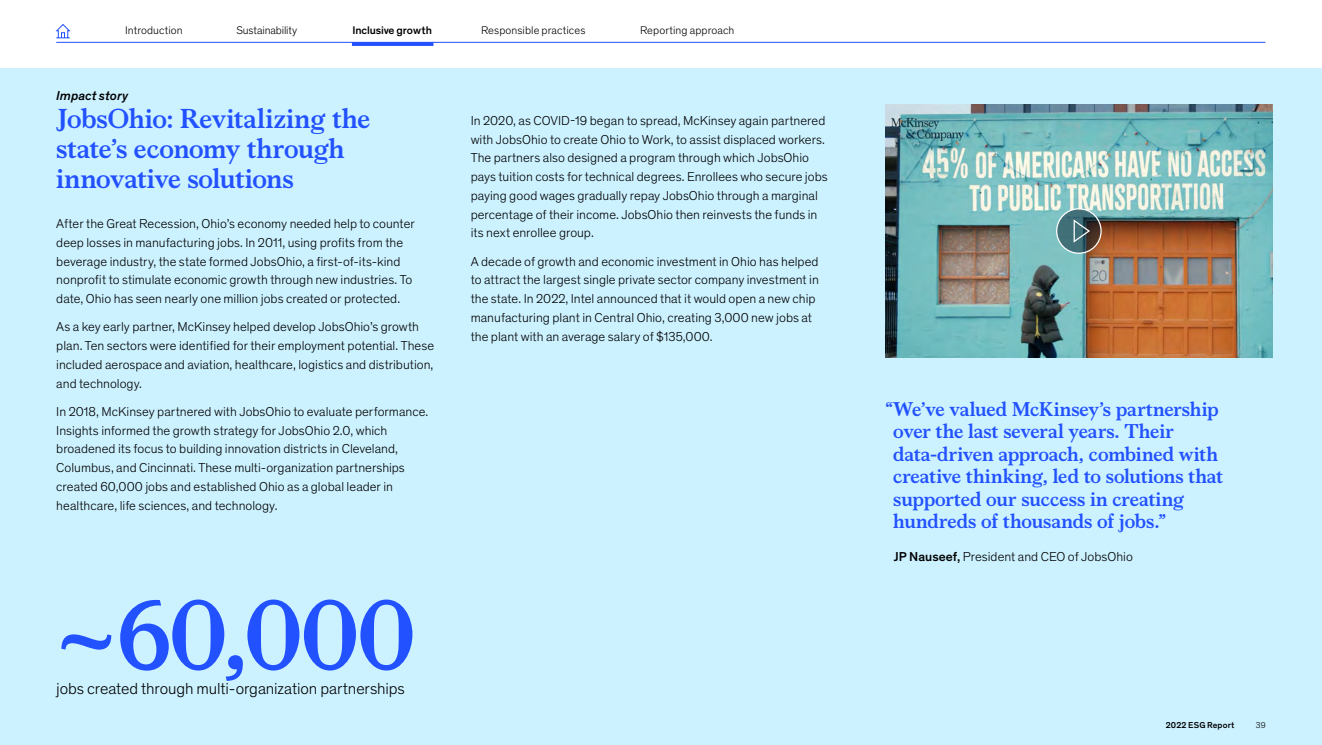
<style>
.page{position:relative;width:1322px;height:745px;background:#fff}
.page>*{position:absolute;margin:0;border:0;box-sizing:border-box;transform-origin:0 0}
.Formula{font:700 98.75px "Bower";color:#2251ff}
.t1{font:700 27.5px/30px "Bower";letter-spacing:-.015em;color:#2251ff}
.t2{font:700 20px/22.5px "Bower";letter-spacing:-.005em;color:#2251ff}
.t3{font:300 16.25px "Mc Kinsey Sans";letter-spacing:-.005em;color:#000}
.t4{font:300 13.12px/18.8px "Mc Kinsey Sans";color:#000}
.t5{font:italic 500 13.12px "Mc Kinsey Sans";letter-spacing:.005em;color:#000}
.t6{font:300 11.25px "Mc Kinsey Sans";letter-spacing:.005em;color:#000}
.t7{font:500 11.25px "Mc Kinsey Sans";letter-spacing:-.01em;color:#000}
.t8{font:500 8.75px "Mc Kinsey Sans";letter-spacing:.02em;color:#000}
.t9{font:300 8.75px "Mc Kinsey Sans";color:#000}
.s1{font-weight:500}
</style>
<div class="page">
<div style="left:0;top:68px;width:1322px;height:676px;background:#ccf2ff"></div>
<hr style="left:56px;top:42px;width:1209px;height:1px;background:#2251ff">
<hr style="left:352px;top:42px;width:81px;height:4px;background:#2251ff">
<svg style="left:56px;top:24px;width:14px;height:14px"></svg>
<img style="left:885px;top:104px;width:387px;height:253px">
<svg style="left:1055px;top:207px;width:47px;height:47px"></svg>
<p class="t6" style="left:125px;top:22px;width:59px">Introduction</p>
<p class="t6" style="left:236px;top:22px;width:62px">Sustainability</p>
<p class="t7" style="left:352px;top:22px;width:81px">Inclusive growth</p>
<p class="t6" style="left:481px;top:22px;width:106px">Responsible practices</p>
<p class="t6" style="left:640px;top:22px;width:96px">Reporting approach</p>
<h5 class="t5" style="left:56px;top:86px;width:73px">Impact story</h5>
<h5 class="t1" style="left:56px;top:101px;width:316px">JobsOhio: Revitalizing the state’s economy through innovative solutions</h5>
<p class="t4" style="left:56px;top:213px;width:360px">After the Great Recession, Ohio’s economy needed help to counter deep losses in manufacturing jobs. In 2011, using profits from the beverage industry, the state formed JobsOhio, a first-of-its-kind nonprofit to stimulate economic growth through new industries. To date, Ohio has seen nearly one million jobs created or protected.</p>
<p class="t4" style="left:56px;top:316px;width:379px">As a key early partner, McKinsey helped develop JobsOhio’s growth plan. Ten sectors were identified for their employment potential. These included aerospace and aviation, healthcare, logistics and distribution, and technology.</p>
<p class="t4" style="left:56px;top:401px;width:374px">In 2018, McKinsey partnered with JobsOhio to evaluate performance.<br>Insights informed the growth strategy for JobsOhio 2.0, which broadened its focus to building innovation districts in Cleveland, Columbus, and Cincinnati. These multi-organization partnerships created 60,000 jobs and established Ohio as a global leader in healthcare, life sciences, and technology.</p>
<p class="Formula" style="left:56px;top:562px;width:360px">~60,000</p>
<p class="t3" style="left:56px;top:677px;width:350px">jobs created through multi-organization partnerships</p>
<p class="t4" style="left:471px;top:110px;width:358px">In 2020, as COVID-19 began to spread, McKinsey again partnered with JobsOhio to create Ohio to Work, to assist displaced workers.<br>The partners also designed a program through which JobsOhio pays tuition costs for technical degrees. Enrollees who secure jobs paying good wages gradually repay JobsOhio through a marginal percentage of their income. JobsOhio then reinvests the funds in its next enrollee group.</p>
<p class="t4" style="left:471px;top:251px;width:350px">A decade of growth and economic investment in Ohio has helped to attract the largest single private sector company investment in the state. In 2022, Intel announced that it would open a new chip manufacturing plant in Central Ohio, creating 3,000 new jobs at the plant with an average salary of $135,000.</p>
<p class="t2" style="left:893px;top:396px;width:331px;text-indent:-8px">“We’ve valued McKinsey’s partnership over the last several years. Their data-driven approach, combined with creative thinking, led to solutions that supported our success in creating hundreds of thousands of jobs.”</p>
<p class="t4" style="left:894px;top:545px;width:240px"><span class="s1">JP Nauseef,</span> President and CEO of JobsOhio</p>
<p class="t8" style="left:1165px;top:718px;width:70px">2022 ESG Report</p>
<p class="t9" style="left:1255px;top:718px;width:11px">39</p>
</div>
